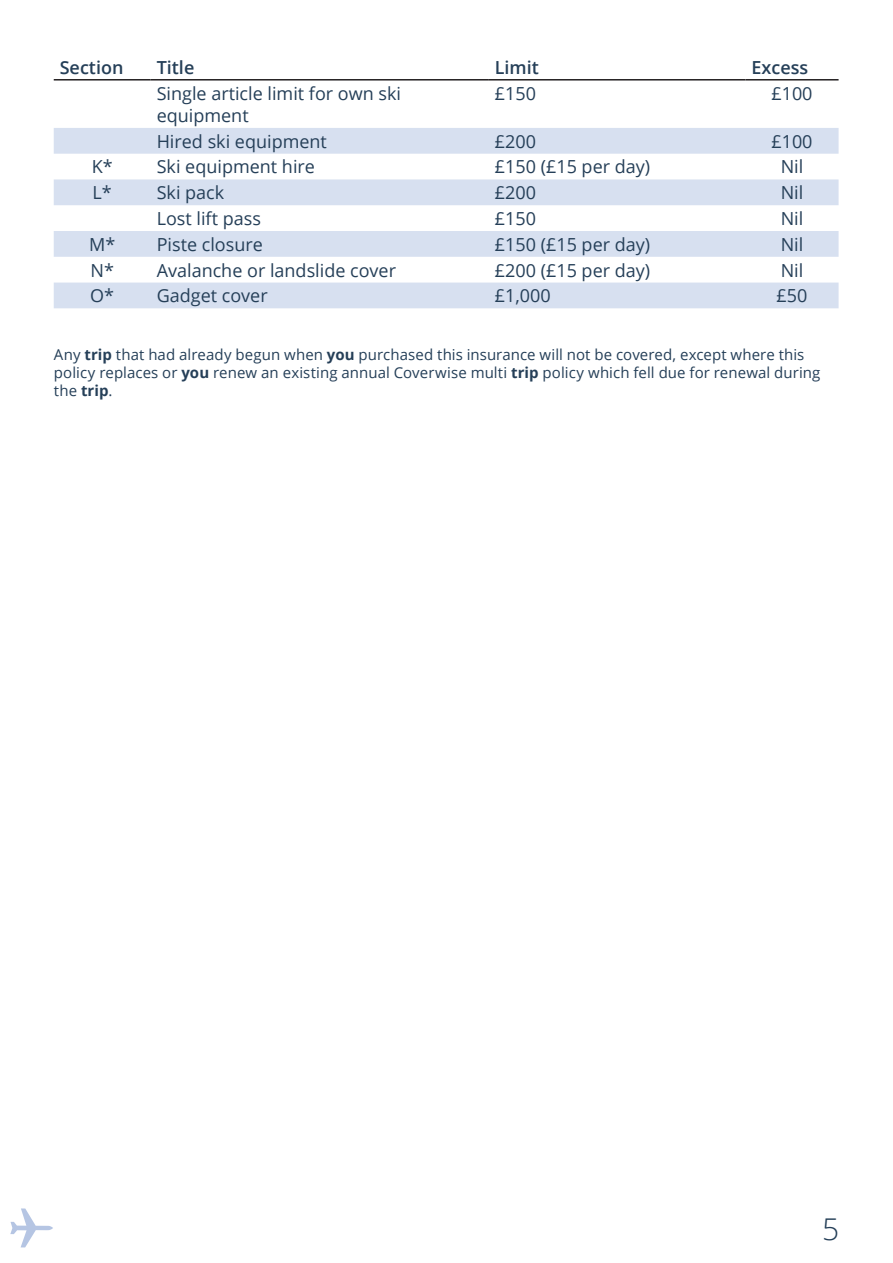
<style>
.page{position:relative;width:893px;height:1263px;background:#fff}
.page>*{position:absolute;margin:0;border:0;box-sizing:border-box;transform-origin:0 0}
.t1{font:300 30px "Open Sans";color:#253f58}
.t2{font:18px/21.6px "Open Sans";color:#253f58}
.t3{font:600 18px "Open Sans";color:#253f58}
.t4{font:15px/18px "Open Sans";letter-spacing:.005em;color:#253f58}
.s1{font-weight:700}
</style>
<div class="page">
<svg style="left:10px;top:1208px;width:43px;height:39px"></svg>
<svg style="left:54px;top:128px;width:785px;height:180px;fill:#d7e0f0"></svg>
<hr style="left:54px;top:79px;width:97px;height:2px;background:#231f20">
<hr style="left:151px;top:79px;width:338px;height:2px;background:#231f20">
<hr style="left:489px;top:79px;width:256px;height:2px;background:#231f20">
<hr style="left:745px;top:79px;width:94px;height:2px;background:#231f20">
<p class="t3" style="left:60px;top:55px;width:65px">Section</p>
<p class="t3" style="left:157px;top:55px;width:39px">Title</p>
<p class="t3" style="left:495px;top:55px;width:46px">Limit</p>
<p class="t3" style="left:751px;top:55px;width:58px">Excess</p>
<p class="t2" style="left:157px;top:83px;width:246px">Single article limit for own ski equipment</p>
<p class="t2" style="left:495px;top:83px;width:43px">£150</p>
<p class="t2" style="left:771px;top:83px;width:43px">£100</p>
<p class="t2" style="left:157px;top:130px;width:172px">Hired ski equipment</p>
<p class="t2" style="left:495px;top:130px;width:43px">£200</p>
<p class="t2" style="left:771px;top:130px;width:43px">£100</p>
<p class="t2" style="left:92px;top:156px;width:22px">K*</p>
<p class="t2" style="left:157px;top:156px;width:160px">Ski equipment hire</p>
<p class="t2" style="left:495px;top:156px;width:157px">£150 (£15 per day)</p>
<p class="t2" style="left:781px;top:156px;width:24px">Nil</p>
<p class="t2" style="left:93px;top:181px;width:21px">L*</p>
<p class="t2" style="left:157px;top:181px;width:69px">Ski pack</p>
<p class="t2" style="left:495px;top:181px;width:43px">£200</p>
<p class="t2" style="left:781px;top:181px;width:24px">Nil</p>
<p class="t2" style="left:157px;top:207px;width:106px">Lost lift pass</p>
<p class="t2" style="left:495px;top:207px;width:43px">£150</p>
<p class="t2" style="left:781px;top:207px;width:24px">Nil</p>
<p class="t2" style="left:89px;top:233px;width:28px">M*</p>
<p class="t2" style="left:157px;top:233px;width:108px">Piste closure</p>
<p class="t2" style="left:495px;top:233px;width:157px">£150 (£15 per day)</p>
<p class="t2" style="left:781px;top:233px;width:24px">Nil</p>
<p class="t2" style="left:90px;top:259px;width:25px">N*</p>
<p class="t2" style="left:157px;top:259px;width:241px">Avalanche or landslide cover</p>
<p class="t2" style="left:495px;top:259px;width:157px">£200 (£15 per day)</p>
<p class="t2" style="left:781px;top:259px;width:24px">Nil</p>
<p class="t2" style="left:90px;top:285px;width:25px">O*</p>
<p class="t2" style="left:157px;top:285px;width:113px">Gadget cover</p>
<p class="t2" style="left:495px;top:285px;width:57px">£1,000</p>
<p class="t2" style="left:777px;top:285px;width:32px">£50</p>
<p class="t4" style="left:54px;top:345px;width:768px">Any <span class="s1">trip</span> that had already begun when <span class="s1">you</span> purchased this insurance will not be covered, except where this policy replaces or <span class="s1">you</span> renew an existing annual Coverwise multi <span class="s1">trip</span> policy which fell due for renewal during the <span class="s1">trip</span>.</p>
<h1 class="t1" style="left:822px;top:1208px;width:19px">5</h1>
</div>
